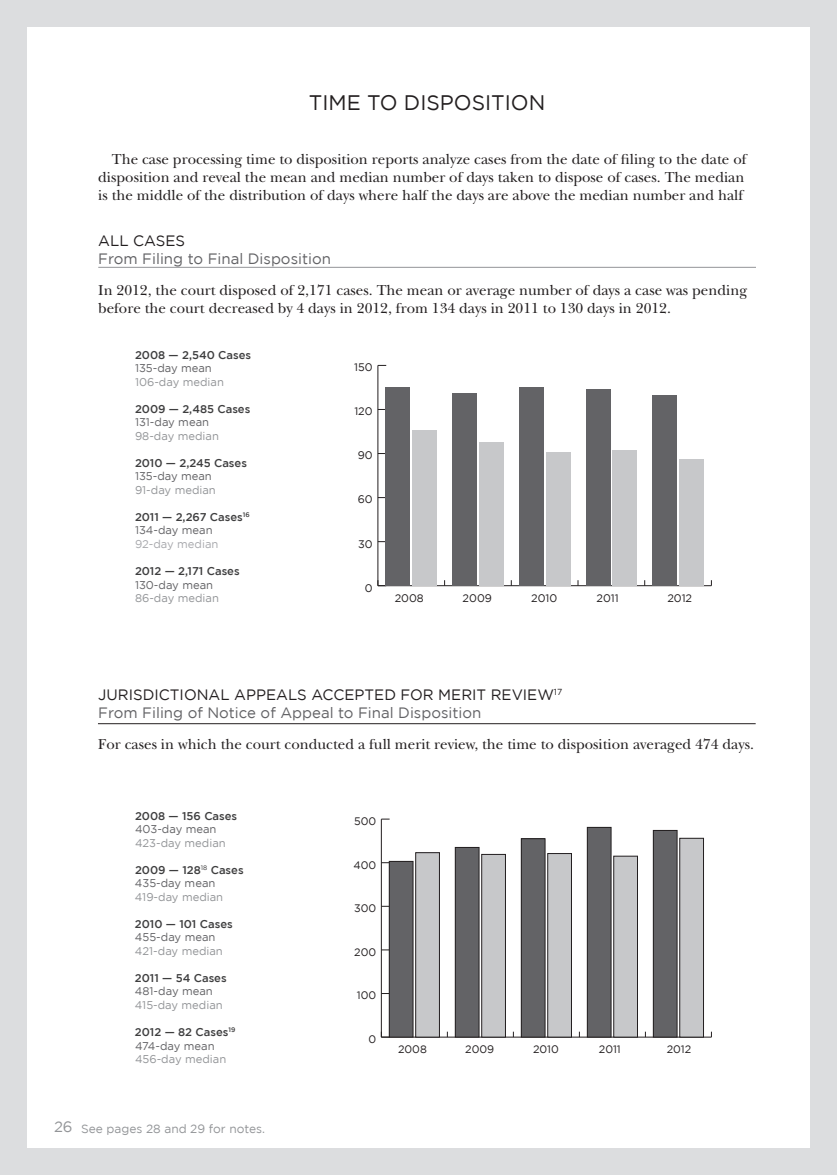
<style>
.page{position:relative;width:837px;height:1175px;background:#fff}
.page>*{position:absolute;margin:0;border:0;box-sizing:border-box;transform-origin:0 0}
.Stats_Page_Header{font:21px "Gotham";color:#231f20}
.Body_Copy{font:15px/18px "New Baskerville Std";color:#231f20}
.rmk_body1{font:15px/18px "New Baskerville Std";color:#231f20}
.Bar_Chart_Subhead{font:15px "Gotham";color:#636366}
.Bar_Graph_Headers{font:15px "Gotham";color:#231f20}
.Timeline_Dateline{font:12px "Gotham";color:#939598}
.mean_medianCASE{font:500 11.25px "Gotham";color:#3e3e3f}
.median{font:11.25px "Gotham";color:#939598}
.mean{font:11.25px "Gotham";color:#636366}
.Table_numbers{font:11.25px "Gotham";color:#a8a9ad}
.Table_numbers-2{font:11.25px "Gotham";color:#636366}
.t1{font:10.95px "Gotham";color:#231f20}
.t2{font:10.8px "Gotham";color:#231f20}
.s1{font-size:15px}
</style>
<div class="page">
<div style="left:0;top:0;width:837px;height:1174px;background:#dcdddf"></div>
<div style="left:27px;top:27px;width:783px;height:1120px;background:#fff"></div>
<hr style="left:378px;top:585px;width:333px;height:1px;background:#231f20">
<hr style="left:378px;top:365px;width:1px;height:220px;background:#231f20">
<div style="left:413px;top:430px;width:24px;height:155px;background:#c7c8ca"></div>
<div style="left:479px;top:442px;width:24px;height:143px;background:#c7c8ca"></div>
<div style="left:546px;top:452px;width:24px;height:133px;background:#c7c8ca"></div>
<div style="left:613px;top:450px;width:24px;height:135px;background:#c7c8ca"></div>
<div style="left:679px;top:459px;width:24px;height:126px;background:#c7c8ca"></div>
<div style="left:386px;top:387px;width:24px;height:198px;background:#636366"></div>
<div style="left:453px;top:393px;width:24px;height:192px;background:#636366"></div>
<div style="left:519px;top:387px;width:24px;height:198px;background:#636366"></div>
<div style="left:586px;top:389px;width:24px;height:196px;background:#636366"></div>
<div style="left:653px;top:395px;width:24px;height:190px;background:#636366"></div>
<hr style="left:98px;top:267px;width:658px;height:1px;background:#939598">
<hr style="left:381px;top:1036px;width:330px;height:1px;background:#231f20">
<hr style="left:381px;top:819px;width:1px;height:218px;background:#231f20">
<svg style="left:381px;top:1031px;width:8px;height:6px"></svg>
<div style="left:416px;top:852px;width:23px;height:185px;background:#c7c8ca"></div>
<div style="left:416px;top:852px;width:24px;height:185px;border:1px solid #231f20"></div>
<div style="left:482px;top:854px;width:23px;height:183px;background:#c7c8ca"></div>
<div style="left:482px;top:854px;width:24px;height:183px;border:1px solid #231f20"></div>
<div style="left:548px;top:853px;width:23px;height:184px;background:#c7c8ca"></div>
<div style="left:548px;top:853px;width:24px;height:184px;border:1px solid #231f20"></div>
<div style="left:614px;top:856px;width:24px;height:181px;background:#c7c8ca"></div>
<div style="left:614px;top:856px;width:24px;height:181px;border:1px solid #231f20"></div>
<div style="left:680px;top:838px;width:24px;height:199px;background:#c7c8ca"></div>
<div style="left:680px;top:838px;width:24px;height:199px;border:1px solid #231f20"></div>
<div style="left:389px;top:861px;width:24px;height:176px;background:#636366"></div>
<div style="left:389px;top:861px;width:24px;height:176px;border:1px solid #231f20"></div>
<div style="left:455px;top:847px;width:24px;height:190px;background:#636366"></div>
<div style="left:455px;top:847px;width:24px;height:190px;border:1px solid #231f20"></div>
<div style="left:521px;top:838px;width:24px;height:199px;background:#636366"></div>
<div style="left:521px;top:838px;width:24px;height:199px;border:1px solid #231f20"></div>
<div style="left:587px;top:827px;width:24px;height:210px;background:#636366"></div>
<div style="left:587px;top:827px;width:24px;height:210px;border:1px solid #231f20"></div>
<div style="left:653px;top:830px;width:24px;height:207px;background:#636366"></div>
<div style="left:653px;top:830px;width:24px;height:207px;border:1px solid #231f20"></div>
<hr style="left:98px;top:723px;width:658px;height:1px;background:#231f20">
<p class="Stats_Page_Header" style="left:309px;top:91px;width:238px">TIME TO DISPOSITION</p>
<p class="Body_Copy" style="left:98px;top:150px;width:650px;text-indent:14px">The case processing time to disposition reports analyze cases from the date of filing to the date of disposition and reveal the mean and median number of days taken to dispose of cases. The median is the middle of the distribution of days where half the days are above the median number and half</p>
<p class="Bar_Graph_Headers" style="left:98px;top:232px;width:88px">ALL CASES</p>
<p class="Bar_Chart_Subhead" style="left:98px;top:250px;width:234px">From Filing to Final Disposition</p>
<p class="rmk_body1" style="left:98px;top:281px;width:650px">In 2012, the court disposed of 2,171 cases. The mean or average number of days a case was pending before the court decreased by 4 days in 2012, from 134 days in 2011 to 130 days in 2012.</p>
<p class="mean_medianCASE" style="left:135px;top:348px;width:118px">2008 — 2,540 Cases</p>
<p class="mean" style="left:135px;top:362px;width:78px">135-day mean</p>
<p class="median" style="left:135px;top:376px;width:90px">106-day median</p>
<p class="mean_medianCASE" style="left:135px;top:402px;width:117px">2009 — 2,485 Cases</p>
<p class="mean" style="left:135px;top:416px;width:76px">131-day mean</p>
<p class="median" style="left:135px;top:430px;width:85px">98-day median</p>
<p class="mean_medianCASE" style="left:135px;top:456px;width:114px">2010 — 2,245 Cases</p>
<p class="mean" style="left:135px;top:470px;width:78px">135-day mean</p>
<p class="median" style="left:135px;top:484px;width:82px">91-day median</p>
<p class="mean_medianCASE" style="left:135px;top:510px;width:116px">2011 — 2,267 Cases<sup>16</sup></p>
<p class="Table_numbers-2" style="left:135px;top:524px;width:79px">134-day mean</p>
<p class="Table_numbers" style="left:135px;top:538px;width:85px">92-day median</p>
<p class="mean_medianCASE" style="left:135px;top:564px;width:106px">2012 — 2,171 Cases</p>
<p class="mean" style="left:135px;top:578px;width:80px">130-day mean</p>
<p class="median" style="left:135px;top:592px;width:85px">86-day median</p>
<p class="t1" style="left:354px;top:361px;width:20px">150</p>
<p class="t1" style="left:354px;top:405px;width:20px">120</p>
<p class="t1" style="left:358px;top:449px;width:16px">90</p>
<p class="t1" style="left:358px;top:493px;width:16px">60</p>
<p class="t1" style="left:358px;top:537px;width:16px">30</p>
<p class="t1" style="left:365px;top:581px;width:9px">0</p>
<p class="t1" style="left:395px;top:592px;width:31px">2008</p>
<p class="t1" style="left:463px;top:592px;width:31px">2009</p>
<p class="t1" style="left:531px;top:592px;width:28px">2010</p>
<p class="t1" style="left:597px;top:592px;width:24px">2011</p>
<p class="t1" style="left:667px;top:592px;width:26px">2012</p>
<p class="Bar_Graph_Headers" style="left:98px;top:686px;width:466px">JURISDICTIONAL APPEALS ACCEPTED FOR MERIT REVIEW<sup>17</sup></p>
<p class="Bar_Chart_Subhead" style="left:98px;top:704px;width:385px">From Filing of Notice of Appeal to Final Disposition</p>
<p class="rmk_body1" style="left:98px;top:735px;width:657px">For cases in which the court conducted a full merit review, the time to disposition averaged 474 days.</p>
<p class="mean_medianCASE" style="left:135px;top:809px;width:104px">2008 — 156 Cases</p>
<p class="mean" style="left:135px;top:823px;width:83px">403-day mean</p>
<p class="median" style="left:135px;top:836px;width:92px">423-day median</p>
<p class="mean_medianCASE" style="left:135px;top:863px;width:110px">2009 — 128<sup>18</sup> Cases</p>
<p class="mean" style="left:135px;top:877px;width:82px">435-day mean</p>
<p class="median" style="left:135px;top:890px;width:90px">419-day median</p>
<p class="mean_medianCASE" style="left:135px;top:917px;width:99px">2010 — 101 Cases</p>
<p class="mean" style="left:135px;top:931px;width:82px">455-day mean</p>
<p class="median" style="left:135px;top:944px;width:89px">421-day median</p>
<p class="mean_medianCASE" style="left:135px;top:971px;width:93px">2011 — 54 Cases</p>
<p class="mean" style="left:135px;top:985px;width:79px">481-day mean</p>
<p class="median" style="left:135px;top:998px;width:89px">415-day median</p>
<p class="mean_medianCASE" style="left:135px;top:1025px;width:102px">2012 — 82 Cases<sup>19</sup></p>
<p class="mean" style="left:135px;top:1039px;width:81px">474-day mean</p>
<p class="median" style="left:135px;top:1052px;width:93px">456-day median</p>
<p class="Timeline_Dateline" style="left:54px;top:1121px;width:213px"><span class="s1">26</span> See pages 28 and 29 for notes.</p>
<p class="t2" style="left:354px;top:815px;width:24px">500</p>
<p class="t2" style="left:353px;top:858px;width:24px">400</p>
<p class="t2" style="left:354px;top:902px;width:24px">300</p>
<p class="t2" style="left:354px;top:946px;width:23px">200</p>
<p class="t2" style="left:357px;top:989px;width:21px">100</p>
<p class="t2" style="left:368px;top:1033px;width:9px">0</p>
<p class="t2" style="left:398px;top:1043px;width:30px">2008</p>
<p class="t2" style="left:465px;top:1043px;width:31px">2009</p>
<p class="t2" style="left:533px;top:1043px;width:27px">2010</p>
<p class="t2" style="left:599px;top:1043px;width:23px">2011</p>
<p class="t2" style="left:667px;top:1043px;width:26px">2012</p>
</div>
